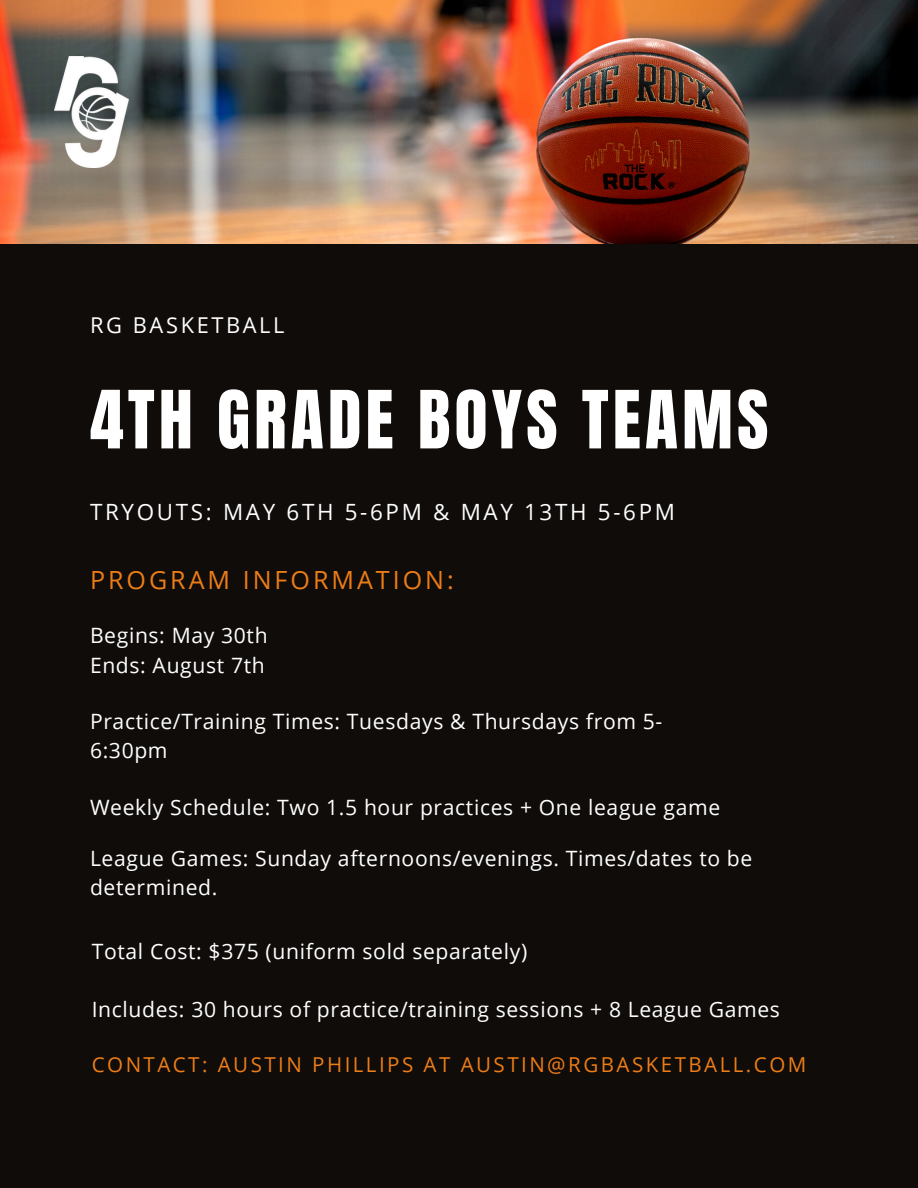
<style>
.page{position:relative;width:918px;height:1188px;background:#100c0a}
.page>*{position:absolute;margin:0;border:0;box-sizing:border-box;transform-origin:0 0}
.t1{font:68.1px "Anton";letter-spacing:.06em;color:#fff}
.t2{font:25.05px "Open Sans";letter-spacing:.12em;color:#ed7d16}
.t3{font:22.35px "Open Sans";letter-spacing:.12em;color:#fff}
.t4{font:21.75px "Open Sans";letter-spacing:.12em;color:#fff}
.t5{font:21.15px/29.2px "Open Sans";letter-spacing:.03em;color:#fff}
.t6{font:20.55px "Open Sans";letter-spacing:.12em;color:#ed7d16}
</style>
<div class="page">
<img style="left:0;top:0;width:918px;height:244px">
<img style="left:54px;top:57px;width:75px;height:110px">
<p class="t4" style="left:90px;top:310px;width:196px">RG BASKETBALL</p>
<p class="t1" style="left:90px;top:371px;width:680px">4TH GRADE BOYS TEAMS</p>
<p class="t3" style="left:90px;top:496px;width:587px">TRYOUTS: MAY 6TH 5-6PM &amp; MAY 13TH 5-6PM</p>
<p class="t2" style="left:90px;top:562px;width:365px">PROGRAM INFORMATION:</p>
<p class="t5" style="left:90px;top:620px;width:179px">Begins: May 30th</p>
<p class="t5" style="left:90px;top:650px;width:176px">Ends: August 7th</p>
<p class="t5" style="left:90px;top:706px;width:574px">Practice/Training Times: Tuesdays &amp; Thursdays from 5-<br>6:30pm</p>
<p class="t5" style="left:90px;top:792px;width:632px">Weekly Schedule: Two 1.5 hour practices + One league game</p>
<p class="t5" style="left:90px;top:843px;width:664px">League Games: Sunday afternoons/evenings. Times/dates to be determined.</p>
<p class="t5" style="left:92px;top:936px;width:437px">Total Cost: $375 (uniform sold separately)</p>
<p class="t5" style="left:92px;top:995px;width:690px">Includes: 30 hours of practice/training sessions + 8 League Games</p>
<p class="t6" style="left:92px;top:1050px;width:716px">CONTACT: AUSTIN PHILLIPS AT AUSTIN@RGBASKETBALL.COM</p>
</div>
